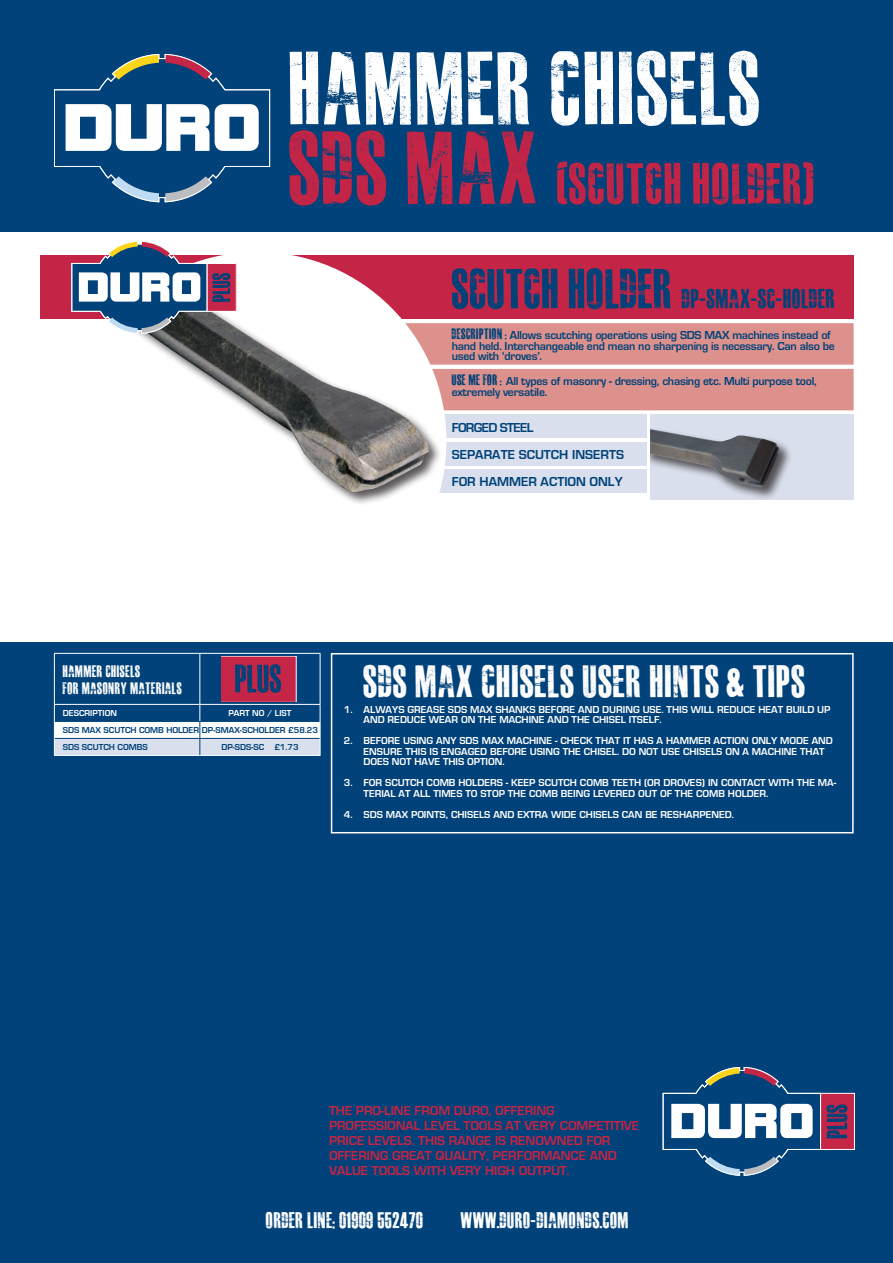
<style>
.page{position:relative;width:893px;height:1263px;background:#fff}
.page>*{position:absolute;margin:0;border:0;box-sizing:border-box;transform-origin:0 0}
.t1{font:102px "MASTERPLANCOMPLETE";color:#fff}
.t2{font:57px "MASTERPLANCOMPLETE";color:#c42445}
.t3{font:45px "MASTERPLANCOMPLETE";color:#fff}
.t4{font:27px "MASTERPLANCOMPLETE";color:#004279}
.t5{font:22.5px "MASTERPLANCOMPLETE";color:#fff}
.t6{font:16.5px "MASTERPLANCOMPLETE";letter-spacing:.005em;color:#fff}
.t7{font:13.5px/15px "Eurose";letter-spacing:-.005em;color:#c42445}
.t8{font:13.5px "Eurose";color:#004279}
.t9{font:13.5px "Eurose";letter-spacing:-.05em;color:#004279}
.t10{font:12px/10.5px "Eurose";letter-spacing:-.02em;color:#004279}
.t11{font:10.5px/10.5px "Eurose";color:#fff}
.t12{font:9px "Eurose";color:#004279}
.t13{font:9px "Eurose";color:#fff}
.s1{font-size:102px}
.s2{font-size:55.5px}
.s3{font-family:"MASTERPLANCOMPLETE";font-size:15px}
</style>
<div class="page">
<div style="left:0;top:642px;width:893px;height:621px;background:#004279"></div>
<div style="left:0;top:0;width:893px;height:232px;background:#004279"></div>
<svg style="left:54px;top:54px;width:216px;height:148px"></svg>
<div style="left:821px;top:1093px;width:33px;height:56px;background:#c52547"></div>
<div style="left:820px;top:1093px;width:35px;height:57px;border:1px solid #fff"></div>
<svg style="left:663px;top:1067px;width:184px;height:108px"></svg>
<div style="left:331px;top:653px;width:523px;height:180px;border:2px solid #fff"></div>
<div style="left:303px;top:469px;width:344px;height:23px;background:#d9dfec"></div>
<div style="left:303px;top:442px;width:344px;height:24px;background:#d9dfec"></div>
<div style="left:303px;top:415px;width:344px;height:23px;background:#d9dfec"></div>
<div style="left:303px;top:369px;width:551px;height:41px;background:#dd918c"></div>
<div style="left:303px;top:323px;width:551px;height:42px;background:#dd918c;border:2px solid #dd918c"></div>
<div style="left:40px;top:255px;width:814px;height:64px;background:#c42445"></div>
<div style="left:68px;top:252px;width:378px;height:378px;background:#fff;border-radius:50%"></div>
<div style="left:68px;top:252px;width:374px;height:254px;background:#231f20;opacity:.75"></div>
<img style="left:123px;top:279px;width:307px;height:215px">
<div style="left:650px;top:415px;width:204px;height:85px;background:#d9dfec"></div>
<div style="left:650px;top:427px;width:143px;height:73px;background:#231f20;opacity:.75"></div>
<img style="left:650px;top:429px;width:130px;height:58px">
<div style="left:207px;top:263px;width:29px;height:48px;background:#c52547"></div>
<div style="left:207px;top:263px;width:30px;height:49px;border:1px solid #fff"></div>
<svg style="left:72px;top:241px;width:158px;height:93px"></svg>
<hr style="left:54px;top:755px;width:146px;height:1px;background:#fff">
<hr style="left:200px;top:755px;width:120px;height:1px;background:#fff">
<svg style="left:54px;top:653px;width:267px;height:102px"></svg>
<p class="t1" style="left:289px;top:38px;width:475px">HAMMER CHISELS</p>
<p class="t2" style="left:289px;top:155px;width:527px"><span class="s1">SDS MAX</span> (SCUTCH HOLDER)</p>
<p class="t4" style="left:452px;top:285px;width:385px"><span class="s2">SCUTCH HOLDER</span> DP-SMAX-SC-HOLDER</p>
<p class="t10" style="left:452px;top:330px;width:384px"><span class="s3">DESCRIPTION ;</span> Allows scutching operations using SDS MAX machines instead of hand held. Interchangeable end mean no sharpening is necessary. Can also be used with ‘droves’.</p>
<p class="t10" style="left:452px;top:376px;width:367px"><span class="s3">USE ME FOR ;</span> All types of masonry - dressing, chasing etc. Multi purpose tool, extremely versatile.</p>
<p class="t9" style="left:452px;top:420px;width:83px">FORGED STEEL</p>
<p class="t8" style="left:452px;top:448px;width:174px">SEPARATE SCUTCH INSERTS</p>
<p class="t8" style="left:452px;top:474px;width:172px">FOR HAMMER ACTION ONLY</p>
<p class="t6" style="left:63px;top:663px;width:79px">HAMMER CHISELS</p>
<p class="t6" style="left:63px;top:680px;width:121px">FOR MASONRY MATERIALS</p>
<p class="t13" style="left:63px;top:709px;width:56px">DESCRIPTION</p>
<p class="t13" style="left:228px;top:709px;width:65px">PART NO / LIST</p>
<p class="t12" style="left:63px;top:726px;width:257px">SDS MAX SCUTCH COMB HOLDER DP-SMAX-SCHOLDER £58.23</p>
<p class="t12" style="left:63px;top:743px;width:86px">SDS SCUTCH COMBS</p>
<p class="t12" style="left:221px;top:743px;width:79px">DP-SDS-SC £1.73</p>
<p class="t11" style="left:344px;top:704px;width:10px">1.</p>
<p class="t11" style="left:344px;top:736px;width:10px">2.</p>
<p class="t11" style="left:344px;top:778px;width:10px">3.</p>
<p class="t11" style="left:344px;top:809px;width:10px">4.</p>
<p class="t3" style="left:364px;top:659px;width:444px">SDS MAX CHISELS USER HINTS &amp; TIPS</p>
<p class="t11" style="left:364px;top:704px;width:468px">ALWAYS GREASE SDS MAX SHANKS BEFORE AND DURING USE. THIS WILL REDUCE HEAT BUILD UP<br>AND REDUCE WEAR ON THE MACHINE AND THE CHISEL ITSELF.</p>
<p class="t11" style="left:364px;top:736px;width:471px">BEFORE USING ANY SDS MAX MACHINE - CHECK THAT IT HAS A HAMMER ACTION ONLY MODE AND<br>ENSURE THIS IS ENGAGED BEFORE USING THE CHISEL. DO NOT USE CHISELS ON A MACHINE THAT<br>DOES NOT HAVE THIS OPTION.</p>
<p class="t11" style="left:364px;top:778px;width:474px">FOR SCUTCH COMB HOLDERS - KEEP SCUTCH COMB TEETH (OR DROVES) IN CONTACT WITH THE MA-<br>TERIAL AT ALL TIMES TO STOP THE COMB BEING LEVERED OUT OF THE COMB HOLDER.</p>
<p class="t11" style="left:364px;top:809px;width:372px">SDS MAX POINTS, CHISELS AND EXTRA WIDE CHISELS CAN BE RESHARPENED.</p>
<p class="t7" style="left:329px;top:1103px;width:312px">THE PRO-LINE FROM DURO, OFFERING PROFESSIONAL LEVEL TOOLS AT VERY COMPETITIVE PRICE LEVELS. THIS RANGE IS RENOWNED FOR OFFERING GREAT QUALITY, PERFORMANCE AND VALUE TOOLS WITH VERY HIGH OUTPUT.</p>
<p class="t5" style="left:266px;top:1209px;width:159px">ORDER LINE; 01909 552470</p>
<p class="t5" style="left:461px;top:1209px;width:170px">WWW.DURO-DIAMONDS.COM</p>
</div>
